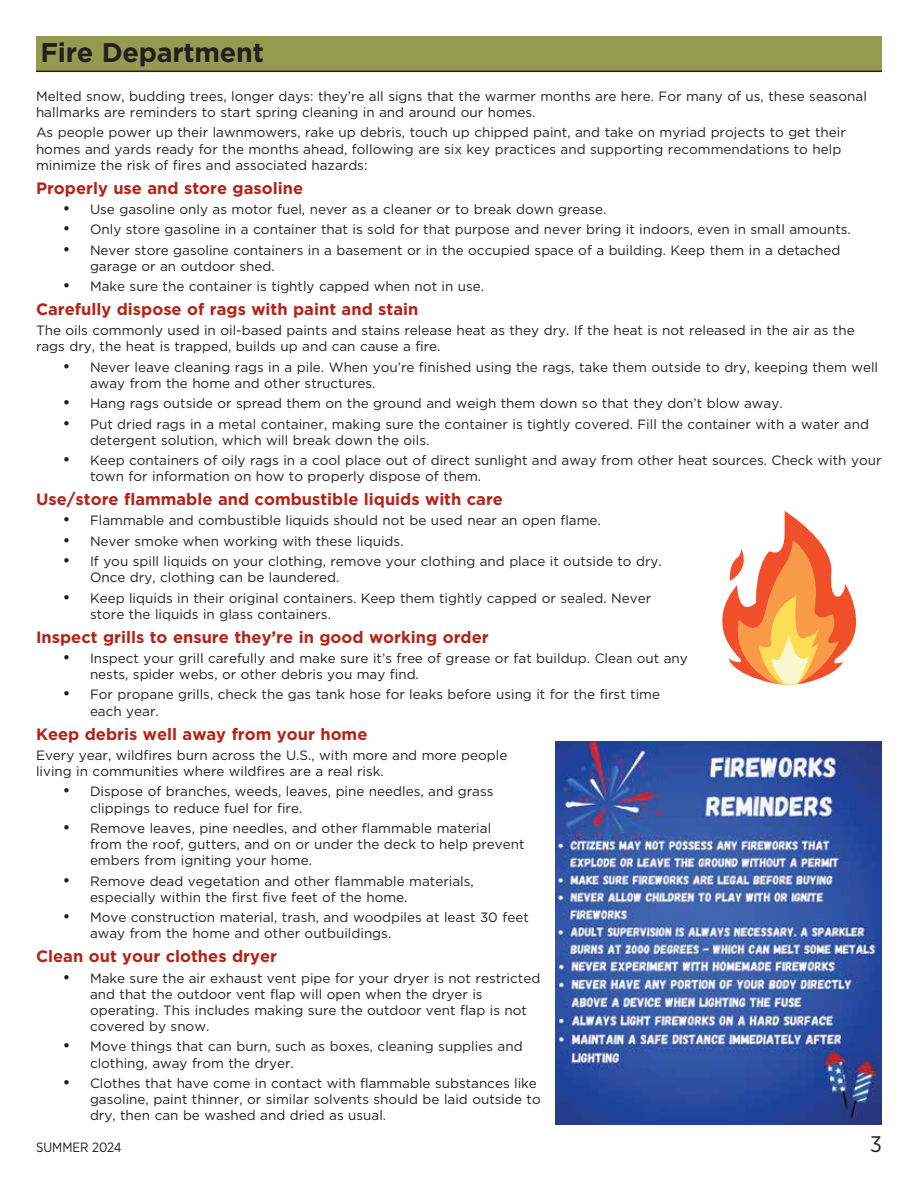
<style>
.page{position:relative;width:918px;height:1188px;background:#fff}
.page>*{position:absolute;margin:0;border:0;box-sizing:border-box;transform-origin:0 0}
.t1{font:700 27px "Gotham";letter-spacing:-.01em;color:#231f20}
.t2{font:22.5px "Gotham Narrow";color:#231f20}
.t3{font:700 16.5px "Gotham";color:#b32317}
.t4{font:13.5px/16.2px "Gotham";color:#231f20}
.t5{font:13.5px "Gotham Narrow";color:#231f20}
</style>
<div class="page">
<div style="left:36px;top:36px;width:846px;height:36px;background:#949b50"></div>
<hr style="left:36px;top:71px;width:846px;height:1px;background:#231f20">
<img style="left:556px;top:741px;width:326px;height:384px">
<svg style="left:722px;top:511px;width:134px;height:174px"></svg>
<h1 class="t1" style="left:40px;top:34px;width:225px">Fire Department</h1>
<p class="t4" style="left:36px;top:88px;width:832px">Melted snow, budding trees, longer days: they’re all signs that the warmer months are here. For many of us, these seasonal hallmarks are reminders to start spring cleaning in and around our homes.</p>
<p class="t4" style="left:36px;top:124px;width:811px">As people power up their lawnmowers, rake up debris, touch up chipped paint, and take on myriad projects to get their homes and yards ready for the months ahead, following are six key practices and supporting recommendations to help minimize the risk of fires and associated hazards:</p>
<p class="t3" style="left:36px;top:177px;width:269px">Properly use and store gasoline</p>
<p class="t4" style="left:63px;top:201px;width:545px">• Use gasoline only as motor fuel, never as a cleaner or to break down grease.</p>
<p class="t4" style="left:63px;top:221px;width:789px">• Only store gasoline in a container that is sold for that purpose and never bring it indoors, even in small amounts.</p>
<p class="t4" style="left:90px;top:241px;width:752px;text-indent:-27px">• Never store gasoline containers in a basement or in the occupied space of a building. Keep them in a detached garage or an outdoor shed.</p>
<p class="t4" style="left:63px;top:278px;width:423px">• Make sure the container is tightly capped when not in use.</p>
<p class="t3" style="left:36px;top:298px;width:384px">Carefully dispose of rags with paint and stain</p>
<p class="t4" style="left:36px;top:322px;width:820px">The oils commonly used in oil-based paints and stains release heat as they dry. If the heat is not released in the air as the rags dry, the heat is trapped, builds up and can cause a fire.</p>
<p class="t4" style="left:90px;top:359px;width:790px;text-indent:-27px">• Never leave cleaning rags in a pile. When you’re finished using the rags, take them outside to dry, keeping them well away from the home and other structures.</p>
<p class="t4" style="left:63px;top:395px;width:721px">• Hang rags outside or spread them on the ground and weigh them down so that they don’t blow away.</p>
<p class="t4" style="left:90px;top:415px;width:780px;text-indent:-27px">• Put dried rags in a metal container, making sure the container is tightly covered. Fill the container with a water and detergent solution, which will break down the oils.</p>
<p class="t4" style="left:90px;top:452px;width:793px;text-indent:-27px">• Keep containers of oily rags in a cool place out of direct sunlight and away from other heat sources. Check with your town for information on how to properly dispose of them.</p>
<p class="t3" style="left:36px;top:488px;width:469px">Use/store flammable and combustible liquids with care</p>
<p class="t4" style="left:63px;top:512px;width:539px">• Flammable and combustible liquids should not be used near an open flame.</p>
<p class="t4" style="left:63px;top:533px;width:342px">• Never smoke when working with these liquids.</p>
<p class="t4" style="left:90px;top:553px;width:573px;text-indent:-27px">• If you spill liquids on your clothing, remove your clothing and place it outside to dry.<br>Once dry, clothing can be laundered.</p>
<p class="t4" style="left:90px;top:589px;width:563px;text-indent:-27px">• Keep liquids in their original containers. Keep them tightly capped or sealed. Never store the liquids in glass containers.</p>
<p class="t3" style="left:36px;top:626px;width:454px">Inspect grills to ensure they’re in good working order</p>
<p class="t4" style="left:90px;top:650px;width:599px;text-indent:-27px">• Inspect your grill carefully and make sure it’s free of grease or fat buildup. Clean out any nests, spider webs, or other debris you may find.</p>
<p class="t4" style="left:90px;top:686px;width:572px;text-indent:-27px">• For propane grills, check the gas tank hose for leaks before using it for the first time each year.</p>
<p class="t3" style="left:36px;top:723px;width:333px">Keep debris well away from your home</p>
<p class="t4" style="left:36px;top:747px;width:473px">Every year, wildfires burn across the U.S., with more and more people living in communities where wildfires are a real risk.</p>
<p class="t4" style="left:90px;top:783px;width:405px;text-indent:-27px">• Dispose of branches, weeds, leaves, pine needles, and grass clippings to reduce fuel for fire.</p>
<p class="t4" style="left:90px;top:820px;width:436px;text-indent:-27px">• Remove leaves, pine needles, and other flammable material from the roof, gutters, and on or under the deck to help prevent embers from igniting your home.</p>
<p class="t4" style="left:90px;top:872px;width:385px;text-indent:-27px">• Remove dead vegetation and other flammable materials, especially within the first five feet of the home.</p>
<p class="t4" style="left:90px;top:909px;width:440px;text-indent:-27px">• Move construction material, trash, and woodpiles at least 30 feet away from the home and other outbuildings.</p>
<p class="t3" style="left:36px;top:945px;width:243px">Clean out your clothes dryer</p>
<p class="t4" style="left:90px;top:969px;width:452px;text-indent:-27px">• Make sure the air exhaust vent pipe for your dryer is not restricted and that the outdoor vent flap will open when the dryer is operating. This includes making sure the outdoor vent flap is not covered by snow.</p>
<p class="t4" style="left:90px;top:1038px;width:434px;text-indent:-27px">• Move things that can burn, such as boxes, cleaning supplies and clothing, away from the dryer.</p>
<p class="t4" style="left:90px;top:1075px;width:452px;text-indent:-27px">• Clothes that have come in contact with flammable substances like gasoline, paint thinner, or similar solvents should be laid outside to dry, then can be washed and dried as usual.</p>
<p class="t5" style="left:36px;top:1139px;width:87px">SUMMER 2024</p>
<h2 class="t2" style="left:870px;top:1130px;width:13px">3</h2>
</div>
